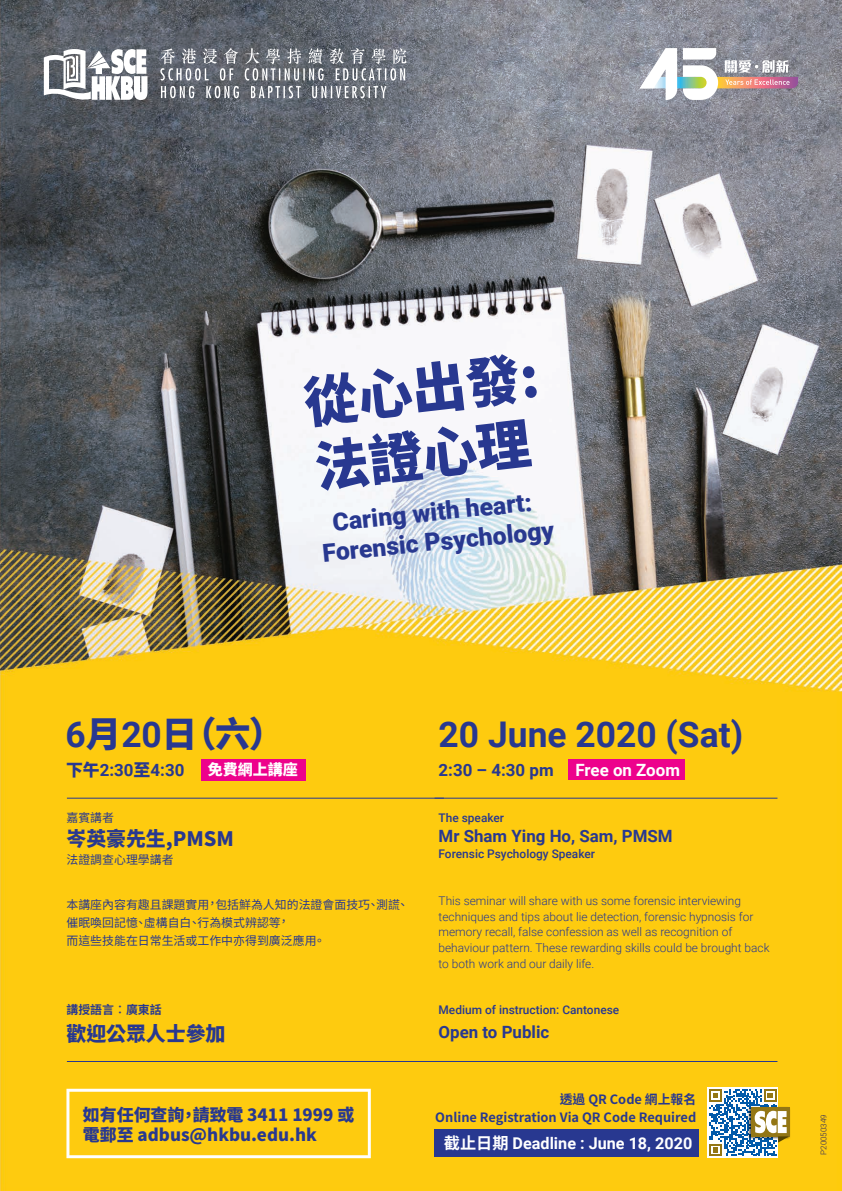
<style>
.page{position:relative;width:842px;height:1191px;background:#fff}
.page>*{position:absolute;margin:0;border:0;box-sizing:border-box;transform-origin:0 0}
.t1{font:900 54.3px/64.9px "Noto Sans CJ Ktc";color:#283890}
.t2{font:700 35.4px "Roboto";color:#283890}
.t3{font:900 35.4px "Noto Sans CJ Ktc";color:#283890}
.t4{font:900 24.8px/29.7px "Roboto";color:#283890;text-align:center}
.t5{font:900 19.9px "Noto Sans CJ Ktc";color:#283890}
.t6{font:700 16.9px "Roboto";color:#283890}
.t7{font:900 16.9px/20.3px "Noto Sans CJ Ktc";color:#283890}
.t8{font:700 16.9px "Roboto";color:#fff}
.t9{font:700 16.2px "Roboto";color:#fff}
.t10{font:900 15px "Noto Sans CJ Ktc";color:#fff}
.t11{font:700 12.8px/18px "Noto Sans Hant";color:#283890;text-align:right}
.t12{font:300 11.9px/15.6px "Roboto";color:#283890}
.t13{font:11.9px/17.9px "Noto Sans Hant";color:#283890}
.t14{font:500 11.9px "Roboto";color:#283890}
.t15{font:700 11.9px "Noto Sans Hant";color:#283890}
.t16{font:300 8px "Roboto";color:#252161}
.s1{font-family:"Roboto";font-weight:700}
.s2{font-family:"Noto Sans CJ Ktc";font-weight:900}
.s3{font-family:"Koz Go Pr 6 N"}
.s4{font-family:"Noto Sans Hant"}
</style>
<div class="page">
<img style="left:0;top:0;width:842px;height:1191px">
<svg style="left:44px;top:49px;width:103px;height:52px"></svg>
<svg style="left:160px;top:48px;width:247px;height:50px;background:#7f848b"></svg>
<svg style="left:640px;top:48px;width:158px;height:52px"></svg>
<div style="left:707px;top:1087px;width:71px;height:71px;background:#fff"></div>
<img style="left:789px;top:1105px;width:2px;height:35px">
<svg style="left:709px;top:1089px;width:80px;height:67px"></svg>
<div style="left:434px;top:1129px;width:264px;height:28px;background:#283890"></div>
<hr style="left:67px;top:797px;width:377px;height:1px;background:#283890">
<hr style="left:67px;top:1061px;width:388px;height:1px;background:#283890">
<div style="left:202px;top:759px;width:104px;height:21px;background:#ed028c"></div>
<hr style="left:435px;top:797px;width:342px;height:1px;background:#283890">
<hr style="left:435px;top:1061px;width:342px;height:1px;background:#283890">
<div style="left:568px;top:759px;width:116px;height:21px;background:#ed028c"></div>
<svg style="left:66px;top:1088px;width:305px;height:70px;background:#fecf24"></svg>
<h1 class="t1" style="left:300px;top:373px;width:238px;rotate:-7deg">從心出發:法證心理</h1>
<h3 class="t4" style="left:318px;top:508px;width:234px;rotate:-6deg">Caring with heart:<br>Forensic Psychology</h3>
<h2 class="t3" style="left:66px;top:714px;width:220px"><span class="s1">6</span>月<span class="s1">20</span>日（六）</h2>
<h3 class="t6" style="left:66px;top:757px;width:120px"><span class="s2">下午</span>2:30<span class="s2">至</span>4:30</h3>
<p class="t10" style="left:208px;top:761px;width:91px">免費網上講座</p>
<p class="t13" style="left:66px;top:809px;width:49px">嘉賓講者</p>
<h3 class="t5" style="left:66px;top:827px;width:169px">岑英豪先生,PMSM</h3>
<p class="t13" style="left:66px;top:851px;width:109px">法證調查心理學講者</p>
<p class="t13" style="left:66px;top:896px;width:344px">本講座內容有趣且課題實用，包括<span class="s3">鮮</span>為人知的法證會面技巧、測謊、催眠喚回記憶、虛構自白、行為模式辨認等，<br>而這些技能在日常生活或工作中亦得到廣泛應用。</p>
<h2 class="t2" style="left:439px;top:709px;width:306px">20 June 2020 (Sat)</h2>
<h3 class="t6" style="left:439px;top:757px;width:117px">2:30 – 4:30 pm</h3>
<h3 class="t8" style="left:575px;top:757px;width:106px">Free on Zoom</h3>
<p class="t14" style="left:439px;top:809px;width:67px">The speaker</p>
<h3 class="t6" style="left:439px;top:824px;width:236px">Mr Sham Ying Ho, Sam, PMSM</h3>
<p class="t14" style="left:439px;top:845px;width:158px">Forensic Psychology Speaker</p>
<p class="t12" style="left:439px;top:892px;width:332px">This seminar will share with us some forensic interviewing techniques and tips about lie detection, forensic hypnosis for memory recall, false confession as well as recognition of behaviour pattern. These rewarding skills could be brought back to both work and our daily life.</p>
<p class="t15" style="left:66px;top:1003px;width:97px">講授語言︰廣東話</p>
<p class="t14" style="left:439px;top:1001px;width:182px">Medium of instruction: Cantonese</p>
<h3 class="t5" style="left:66px;top:1022px;width:160px">歡迎公眾人士參加</h3>
<h3 class="t7" style="left:83px;top:1104px;width:273px">如有任何查詢，請致電 3411 1999 或電郵至 adbus@hkbu.edu.hk</h3>
<h3 class="t6" style="left:439px;top:1019px;width:112px">Open to Public</h3>
<p class="t11" style="left:435px;top:1090px;width:262px">透過 QR Code 網上報名<br>Online Registration Via QR Code Required</p>
<h3 class="t9" style="left:444px;top:1131px;width:250px"><span class="s4">截止日期</span> Deadline : June 18, 2020</h3>
<p class="t16" style="left:818px;top:1154px;width:42px;rotate:-90deg">P20050349</p>
</div>
